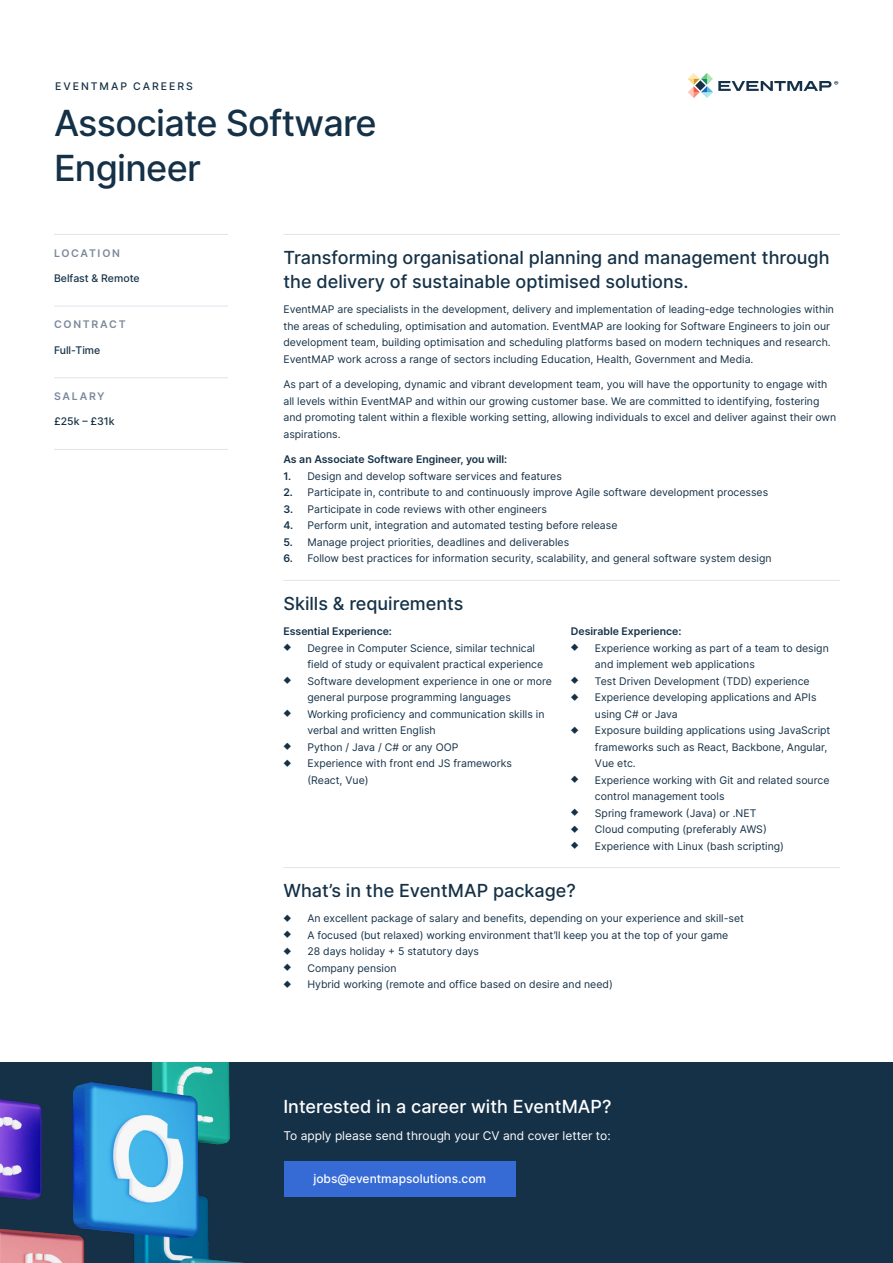
<style>
.page{position:relative;width:893px;height:1263px;background:#fff}
.page>*{position:absolute;margin:0;border:0;box-sizing:border-box;transform-origin:0 0}
.t1{font:500 36px/45px "Inter";letter-spacing:-.02em;color:#153147}
.t2{font:500 18px/24px "Inter";color:#153147}
.t3{font:500 18px "Inter";color:#fff}
.t4{font:12px "Inter";color:#fff}
.t5{font:500 12px "Inter";color:#fff}
.t6{font:10.5px/16.5px "Inter";color:#153147}
.t7{font:600 10.5px "Inter";color:#153147}
.t8{font:500 10.5px "Inter";color:#153147}
.t9{font:600 10.5px "Inter";letter-spacing:.16em;color:#7c899c}
.t10{font:500 10.5px "Inter";letter-spacing:.185em;color:#153147}
.s1{font-weight:600}
.s2{font-size:7.5px}
</style>
<div class="page">
<div style="left:0;top:1062px;width:893px;height:201px;background:#153147"></div>
<svg style="left:688px;top:73px;width:150px;height:25px"></svg>
<div style="left:284px;top:1161px;width:231px;height:35px;background:#366bd6"></div>
<img style="left:0;top:1062px;width:244px;height:201px">
<img style="left:0;top:1222px;width:91px;height:41px">
<hr style="left:54px;top:234px;width:174px;height:1px;background:#dde5eb">
<hr style="left:54px;top:306px;width:174px;height:1px;background:#dde5eb">
<hr style="left:54px;top:377px;width:174px;height:1px;background:#dde5eb">
<hr style="left:54px;top:449px;width:174px;height:1px;background:#dde5eb">
<hr style="left:283px;top:234px;width:270px;height:1px;background:#dde5eb">
<svg style="left:553px;top:234px;width:18px;height:1px"></svg>
<hr style="left:571px;top:234px;width:269px;height:1px;background:#dde5eb">
<hr style="left:283px;top:580px;width:270px;height:1px;background:#dde5eb">
<svg style="left:553px;top:580px;width:18px;height:1px"></svg>
<hr style="left:571px;top:580px;width:269px;height:1px;background:#dde5eb">
<hr style="left:283px;top:867px;width:270px;height:1px;background:#dde5eb">
<svg style="left:553px;top:867px;width:18px;height:1px"></svg>
<hr style="left:571px;top:867px;width:269px;height:1px;background:#dde5eb">
<p class="t10" style="left:55px;top:78px;width:139px">EVENTMAP CAREERS</p>
<h1 class="t1" style="left:54px;top:99px;width:324px">Associate Software<br>Engineer</h1>
<p class="t9" style="left:54px;top:245px;width:68px">LOCATION</p>
<p class="t8" style="left:54px;top:271px;width:87px">Belfast &amp; Remote</p>
<p class="t9" style="left:54px;top:317px;width:73px">CONTRACT</p>
<p class="t8" style="left:54px;top:342px;width:48px">Full-Time</p>
<p class="t9" style="left:54px;top:388px;width:52px">SALARY</p>
<p class="t8" style="left:54px;top:414px;width:62px">£25k – £31k</p>
<h2 class="t2" style="left:283px;top:245px;width:548px">Transforming organisational planning and management through the delivery of sustainable optimised solutions.</h2>
<p class="t6" style="left:283px;top:301px;width:552px">EventMAP are specialists in the development, delivery and implementation of leading-edge technologies within the areas of scheduling, optimisation and automation. EventMAP are looking for Software Engineers to join our development team, building optimisation and scheduling platforms based on modern techniques and research.<br>EventMAP work across a range of sectors including Education, Health, Government and Media.</p>
<p class="t6" style="left:283px;top:376px;width:554px">As part of a developing, dynamic and vibrant development team, you will have the opportunity to engage with all levels within EventMAP and within our growing customer base. We are committed to identifying, fostering and promoting talent within a flexible working setting, allowing individuals to excel and deliver against their own aspirations.</p>
<p class="t7" style="left:283px;top:452px;width:225px">As an Associate Software Engineer, you will:</p>
<p class="t6" style="left:283px;top:467px;width:280px"><span class="s1">1.</span> Design and develop software services and features</p>
<p class="t6" style="left:283px;top:484px;width:486px"><span class="s1">2.</span> Participate in, contribute to and continuously improve Agile software development processes</p>
<p class="t6" style="left:283px;top:500px;width:265px"><span class="s1">3.</span> Participate in code reviews with other engineers</p>
<p class="t6" style="left:283px;top:517px;width:335px"><span class="s1">4.</span> Perform unit, integration and automated testing before release</p>
<p class="t6" style="left:283px;top:533px;width:287px"><span class="s1">5.</span> Manage project priorities, deadlines and deliverables</p>
<p class="t6" style="left:283px;top:550px;width:490px"><span class="s1">6.</span> Follow best practices for information security, scalability, and general software system design</p>
<h2 class="t2" style="left:283px;top:591px;width:181px">Skills &amp; requirements</h2>
<p class="t7" style="left:283px;top:623px;width:110px">Essential Experience:</p>
<p class="t6" style="left:307px;top:639px;width:237px;text-indent:-24px"><span class="s2">◆</span> Degree in Computer Science, similar technical field of study or equivalent practical experience</p>
<p class="t6" style="left:307px;top:672px;width:246px;text-indent:-24px"><span class="s2">◆</span> Software development experience in one or more general purpose programming languages</p>
<p class="t6" style="left:307px;top:705px;width:239px;text-indent:-24px"><span class="s2">◆</span> Working proficiency and communication skills in verbal and written English</p>
<p class="t6" style="left:283px;top:738px;width:176px"><span class="s2">◆</span> Python / Java / C# or any OOP</p>
<p class="t6" style="left:307px;top:755px;width:206px;text-indent:-24px"><span class="s2">◆</span> Experience with front end JS frameworks (React, Vue)</p>
<p class="t7" style="left:571px;top:623px;width:112px">Desirable Experience:</p>
<p class="t6" style="left:595px;top:639px;width:235px;text-indent:-24px"><span class="s2">◆</span> Experience working as part of a team to design and implement web applications</p>
<p class="t6" style="left:571px;top:672px;width:240px"><span class="s2">◆</span> Test Driven Development (TDD) experience</p>
<p class="t6" style="left:595px;top:689px;width:223px;text-indent:-24px"><span class="s2">◆</span> Experience developing applications and APIs using C# or Java</p>
<p class="t6" style="left:595px;top:722px;width:237px;text-indent:-24px"><span class="s2">◆</span> Exposure building applications using JavaScript frameworks such as React, Backbone, Angular,<br>Vue etc.</p>
<p class="t6" style="left:595px;top:771px;width:236px;text-indent:-24px"><span class="s2">◆</span> Experience working with Git and related source control management tools</p>
<p class="t6" style="left:571px;top:804px;width:187px"><span class="s2">◆</span> Spring framework (Java) or .NET</p>
<p class="t6" style="left:571px;top:821px;width:197px"><span class="s2">◆</span> Cloud computing (preferably AWS)</p>
<p class="t6" style="left:571px;top:837px;width:215px"><span class="s2">◆</span> Experience with Linux (bash scripting)</p>
<h2 class="t2" style="left:283px;top:878px;width:294px">What’s in the EventMAP package?</h2>
<p class="t6" style="left:283px;top:910px;width:462px"><span class="s2">◆</span> An excellent package of salary and benefits, depending on your experience and skill-set</p>
<p class="t6" style="left:283px;top:927px;width:446px"><span class="s2">◆</span> A focused (but relaxed) working environment that’ll keep you at the top of your game</p>
<p class="t6" style="left:283px;top:943px;width:197px"><span class="s2">◆</span> 28 days holiday + 5 statutory days</p>
<p class="t6" style="left:283px;top:960px;width:115px"><span class="s2">◆</span> Company pension</p>
<p class="t6" style="left:283px;top:976px;width:331px"><span class="s2">◆</span> Hybrid working (remote and office based on desire and need)</p>
<h2 class="t3" style="left:283px;top:1093px;width:330px">Interested in a career with EventMAP?</h2>
<p class="t4" style="left:283px;top:1127px;width:329px">To apply please send through your CV and cover letter to:</p>
<p class="t5" style="left:313px;top:1170px;width:174px">jobs@eventmapsolutions.com</p>
</div>
